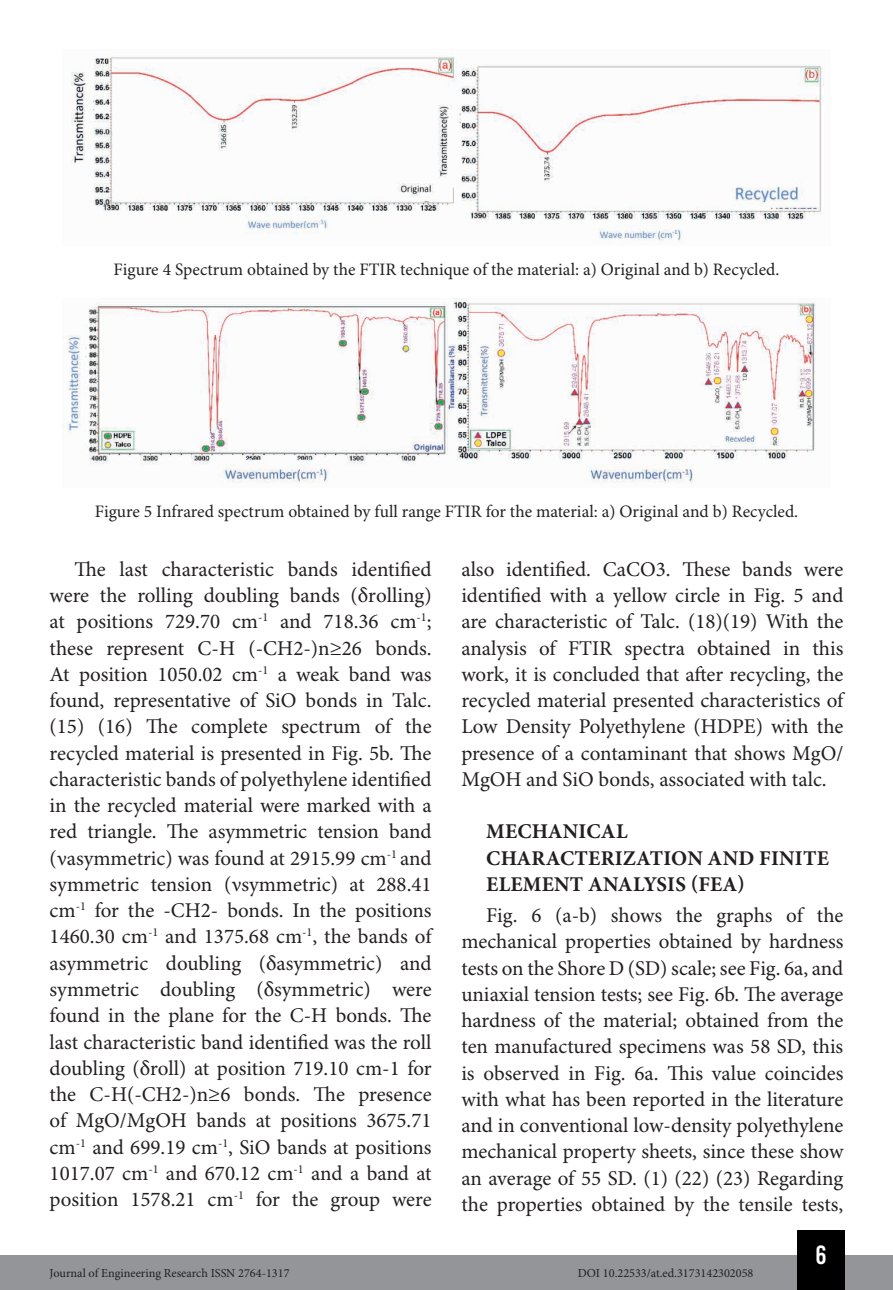
<style>
.page{position:relative;width:893px;height:1290px;background:#fff}
.page>*{position:absolute;margin:0;border:0;box-sizing:border-box;transform-origin:0 0}
.t1{font:26.25px "Bebas Kai";color:#fff}
.t2{font:21px/26.2px "Minion Pro";color:#231f20;text-align:justify}
.t3{font:700 21px/26.2px "Minion Pro";letter-spacing:.01em;color:#231f20}
.t4{font:17.5px "Minion Pro";color:#231f20}
.t5{font:12.25px "Minion Pro";color:#231f20}
</style>
<div class="page">
<div style="left:0;top:1255px;width:893px;height:35px;background:#939598"></div>
<div style="left:797px;top:1230px;width:48px;height:60px;background:#000"></div>
<img style="left:71px;top:57px;width:754px;height:186px">
<img style="left:62px;top:298px;width:755px;height:185px">
<p class="t4" style="left:114px;top:259px;width:667px">Figure 4 Spectrum obtained by the FTIR technique of the material: a) Original and b) Recycled.</p>
<p class="t4" style="left:95px;top:501px;width:705px">Figure 5 Infrared spectrum obtained by full range FTIR for the material: a) Original and b) Recycled.</p>
<p class="t2" style="left:50px;top:557px;width:384px;text-indent:25px">The last characteristic bands identified were the rolling doubling bands (δrolling) at positions 729.70 cm<sup>-1</sup> and 718.36 cm<sup>-1</sup>; these represent C-H (-CH2-)n≥26 bonds.<br>At position 1050.02 cm<sup>-1</sup> a weak band was found, representative of SiO bonds in Talc. (15) (16) The complete spectrum of the recycled material is presented in Fig. 5b. The characteristic bands of polyethylene identified in the recycled material were marked with a red triangle. The asymmetric tension band (νasymmetric) was found at 2915.99 cm<sup>-1</sup> and symmetric tension (νsymmetric) at 288.41 cm<sup>-1</sup> for the -CH2- bonds. In the positions 1460.30 cm<sup>-1</sup> and 1375.68 cm<sup>-1</sup>, the bands of asymmetric doubling (δasymmetric) and symmetric doubling (δsymmetric) were found in the plane for the C-H bonds. The last characteristic band identified was the roll doubling (δroll) at position 719.10 cm-1 for the C-H(-CH2-)n≥6 bonds. The presence of MgO/MgOH bands at positions 3675.71 cm<sup>-1</sup> and 699.19 cm<sup>-1</sup>, SiO bands at positions 1017.07 cm<sup>-1</sup> and 670.12 cm<sup>-1</sup> and a band at position 1578.21 cm<sup>-1</sup> for the group were</p>
<p class="t2" style="left:461px;top:557px;width:384px">also identified. CaCO3. These bands were identified with a yellow circle in Fig. 5 and are characteristic of Talc. (18)(19) With the analysis of FTIR spectra obtained in this work, it is concluded that after recycling, the recycled material presented characteristics of Low Density Polyethylene (HDPE) with the presence of a contaminant that shows MgO/ MgOH and SiO bonds, associated with talc.</p>
<p class="t3" style="left:486px;top:818px;width:344px">MECHANICAL<br>CHARACTERIZATION AND FINITE<br>ELEMENT ANALYSIS (FEA)</p>
<p class="t2" style="left:461px;top:903px;width:384px;text-indent:25px">Fig. 6 (a-b) shows the graphs of the mechanical properties obtained by hardness tests on the Shore D (SD) scale; see Fig. 6a, and uniaxial tension tests; see Fig. 6b. The average hardness of the material; obtained from the ten manufactured specimens was 58 SD, this is observed in Fig. 6a. This value coincides with what has been reported in the literature and in conventional low-density polyethylene mechanical property sheets, since these show an average of 55 SD. (1) (22) (23) Regarding the properties obtained by the tensile tests,</p>
<p class="t5" style="left:50px;top:1266px;width:241px">Journal of Engineering Research ISSN 2764-1317</p>
<p class="t5" style="left:578px;top:1266px;width:177px">DOI 10.22533/at.ed.3173142302058</p>
<p class="t1" style="left:815px;top:1241px;width:13px">6</p>
</div>
